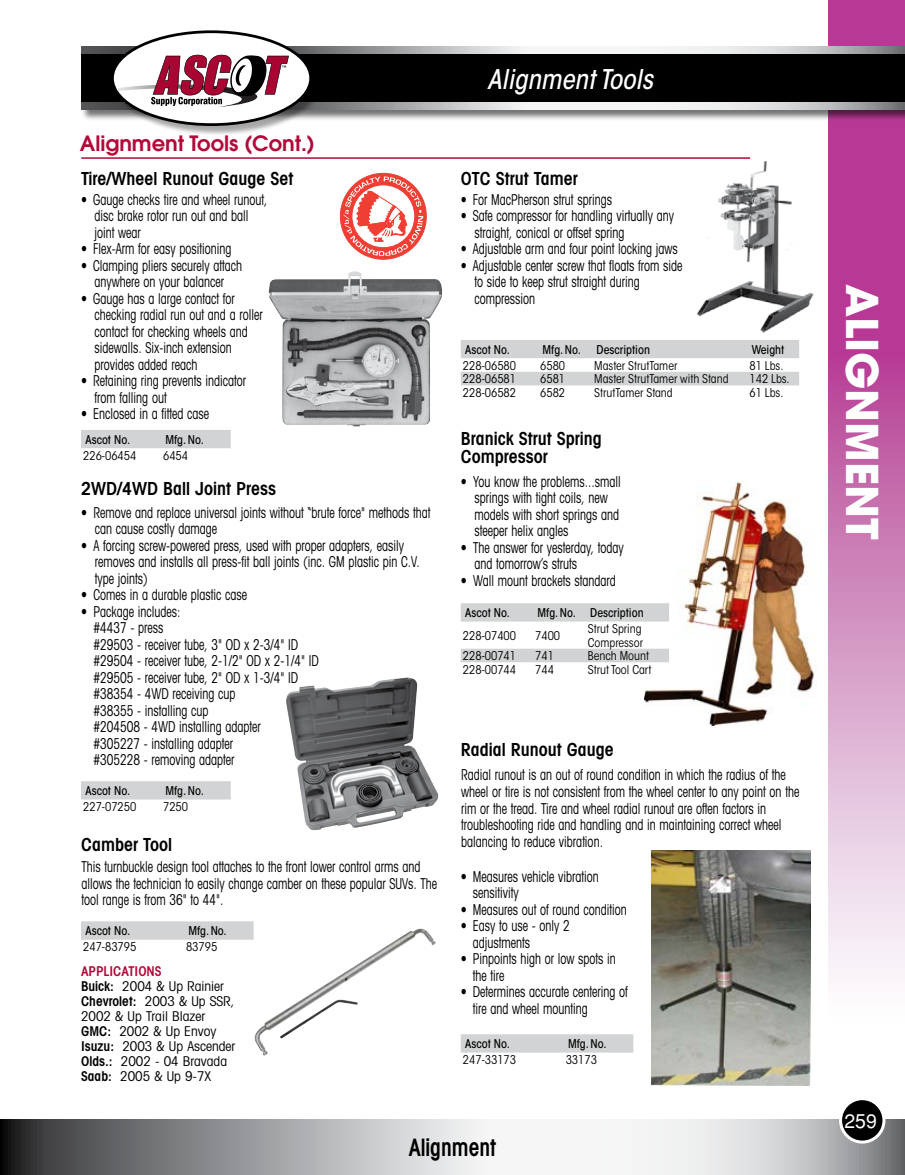
<style>
.page{position:relative;width:905px;height:1175px;background:#fff}
.page>*{position:absolute;margin:0;border:0;box-sizing:border-box;transform-origin:0 0}
.t1{font:43.5px "ITC Avant Garde MM 740 750";color:#fff}
.t2{font:27px "ITC Avant Garde MM Oblique 455 450";color:#fff}
.t3{font:600 condensed 24px "Avant Garde";color:#000;scale:.9 1}
.t4{font:600 21px "Avant Garde";color:#b30838}
.t5{font:19.5px "Helvetica";color:#fff}
.t6{font:600 condensed 18px/18px "Avant Garde";color:#000}
.t7{font:condensed 15px/16.5px "Avant Garde";color:#000;scale:.8 1}
.t8{font:condensed 13.5px/15px "Avant Garde";color:#000}
.t9{font:12px/13.5px "ITC Avant Garde MM 325 450";color:#000}
.t10{font:12px "ITC Avant Garde MM 455 450";color:#000}
.s1{font-weight:600;color:#b30838}
.s2{font-weight:600}
</style>
<div class="page">
<svg style="left:828px;top:0;width:76px;height:979px;background:#cd7fb8"></svg>
<svg style="left:0;top:1119px;width:904px;height:55px"></svg>
<div style="left:840px;top:1098px;width:43px;height:44px;background:#000;border-radius:50%"></div>
<div style="left:839px;top:1097px;width:46px;height:46px;border:3px solid #fff;border-radius:50%"></div>
<div style="left:82px;top:47px;width:822px;height:74px;background:#000;opacity:.55"></div>
<svg style="left:81px;top:46px;width:823px;height:63px"></svg>
<div style="left:81px;top:54px;width:823px;height:47px;background:#000"></div>
<div style="left:112px;top:32px;width:210px;height:105px;background:#000;opacity:.35"></div>
<div style="left:112px;top:32px;width:199px;height:93px;background:#fff;border-radius:50%"></div>
<div style="left:111px;top:30px;width:201px;height:96px;border:3px solid #000;border-radius:50%"></div>
<svg style="left:118px;top:55px;width:171px;height:52px"></svg>
<img style="left:651px;top:851px;width:159px;height:234px">
<img style="left:286px;top:677px;width:153px;height:153px">
<img style="left:254px;top:928px;width:182px;height:127px">
<img style="left:268px;top:271px;width:174px;height:156px">
<img style="left:697px;top:162px;width:117px;height:171px">
<img style="left:644px;top:481px;width:173px;height:244px">
<div style="left:81px;top:430px;width:150px;height:18px;background:#d1d3d4"></div>
<svg style="left:460px;top:340px;width:339px;height:45px"></svg>
<svg style="left:460px;top:603px;width:209px;height:59px"></svg>
<div style="left:81px;top:781px;width:150px;height:18px;background:#d1d3d4"></div>
<div style="left:81px;top:921px;width:172px;height:18px;background:#d1d3d4"></div>
<div style="left:460px;top:1034px;width:173px;height:18px;background:#d1d3d4"></div>
<svg style="left:343px;top:176px;width:80px;height:80px"></svg>
<hr style="left:81px;top:157px;width:669px;height:2px;background:#b30838">
<h2 class="t2" style="left:487px;top:61px;width:167px">Alignment Tools</h2>
<h3 class="t4" style="left:80px;top:130px;width:236px">Alignment Tools (Cont.)</h3>
<p class="t6" style="left:81px;top:169px;width:214px">Tire/Wheel Runout Gauge Set</p>
<p class="t6" style="left:460px;top:169px;width:119px">OTC Strut Tamer</p>
<p class="t7" style="left:95px;top:191px;width:218px;text-indent:-14px">• Gauge checks tire and wheel runout, disc brake rotor run out and ball joint wear</p>
<p class="t7" style="left:81px;top:240px;width:190px">• Flex-Arm for easy positioning</p>
<p class="t7" style="left:81px;top:257px;width:203px;text-align:center">• Clamping pliers securely attach anywhere on your balancer</p>
<p class="t7" style="left:95px;top:290px;width:211px;text-indent:-14px">• Gauge has a large contact for checking radial run out and a roller contact for checking wheels and sidewalls. Six-inch extension provides added reach</p>
<p class="t7" style="left:95px;top:372px;width:191px;text-indent:-13px">• Retaining ring prevents indicator from falling out</p>
<p class="t7" style="left:81px;top:405px;width:162px">• Enclosed in a fitted case</p>
<p class="t10" style="left:86px;top:432px;width:46px">Ascot No.</p>
<p class="t10" style="left:165px;top:432px;width:40px">Mfg. No.</p>
<p class="t9" style="left:83px;top:449px;width:55px">226-06454</p>
<p class="t9" style="left:163px;top:449px;width:27px">6454</p>
<p class="t6" style="left:81px;top:479px;width:197px">2WD/4WD Ball Joint Press</p>
<p class="t7" style="left:95px;top:503px;width:421px;text-indent:-14px">• Remove and replace universal joints without “brute force" methods that can cause costly damage</p>
<p class="t7" style="left:95px;top:536px;width:407px;text-indent:-14px">• A forcing screw-powered press, used with proper adapters, easily removes and installs all press-fit ball joints (inc. GM plastic pin C.V. type joints)</p>
<p class="t7" style="left:81px;top:586px;width:209px">• Comes in a durable plastic case</p>
<p class="t7" style="left:93px;top:602px;width:283px;text-indent:-12px">• Package includes:<br>#4437 - press<br>#29503 - receiver tube, 3" OD x 2-3/4" ID #29504 - receiver tube, 2-1/2" OD x 2-1/4" ID #29505 - receiver tube, 2" OD x 1-3/4" ID #38354 - 4WD receiving cup<br>#38355 - installing cup<br>#204508 - 4WD installing adapter<br>#305227 - installing adapter<br>#305228 - removing adapter</p>
<p class="t10" style="left:86px;top:783px;width:46px">Ascot No.</p>
<p class="t10" style="left:165px;top:783px;width:40px">Mfg. No.</p>
<p class="t9" style="left:83px;top:800px;width:55px">227-07250</p>
<p class="t9" style="left:163px;top:800px;width:27px">7250</p>
<p class="t6" style="left:81px;top:835px;width:93px">Camber Tool</p>
<p class="t7" style="left:81px;top:858px;width:446px">This turnbuckle design tool attaches to the front lower control arms and allows the technician to easily change camber on these popular SUVs. The tool range is from 36" to 44".</p>
<p class="t10" style="left:86px;top:923px;width:46px">Ascot No.</p>
<p class="t10" style="left:188px;top:923px;width:40px">Mfg. No.</p>
<p class="t9" style="left:83px;top:940px;width:55px">247-83795</p>
<p class="t9" style="left:186px;top:940px;width:33px">83795</p>
<p class="t8" style="left:81px;top:963px;width:156px"><span class="s1">APPLICATIONS<br></span><span class="s2">Buick:</span> 2004 &amp; Up Rainier<br><span class="s2">Chevrolet:</span> 2003 &amp; Up SSR,<br>2002 &amp; Up Trail Blazer<br><span class="s2">GMC:</span> 2002 &amp; Up Envoy<br><span class="s2">Isuzu:</span> 2003 &amp; Up Ascender<br><span class="s2">Olds.:</span> 2002 - 04 Bravada<br><span class="s2">Saab:</span> 2005 &amp; Up 9-7X</p>
<p class="t7" style="left:461px;top:191px;width:190px">• For MacPherson strut springs</p>
<p class="t7" style="left:474px;top:207px;width:251px;text-indent:-14px">• Safe compressor for handling virtually any straight, conical or offset spring</p>
<p class="t7" style="left:461px;top:240px;width:272px">• Adjustable arm and four point locking jaws</p>
<p class="t7" style="left:474px;top:257px;width:261px;text-indent:-14px">• Adjustable center screw that floats from side to side to keep strut straight during compression</p>
<p class="t10" style="left:465px;top:342px;width:46px">Ascot No.</p>
<p class="t10" style="left:542px;top:342px;width:40px">Mfg. No.</p>
<p class="t10" style="left:596px;top:342px;width:55px">Description</p>
<p class="t10" style="left:752px;top:342px;width:34px">Weight</p>
<p class="t9" style="left:463px;top:359px;width:55px">228-06580</p>
<p class="t9" style="left:540px;top:359px;width:27px">6580</p>
<p class="t9" style="left:594px;top:359px;width:85px">Master StrutTamer</p>
<p class="t9" style="left:749px;top:359px;width:36px">81 Lbs.</p>
<p class="t9" style="left:463px;top:372px;width:55px">228-06581</p>
<p class="t9" style="left:540px;top:372px;width:27px">6581</p>
<p class="t9" style="left:594px;top:372px;width:136px">Master StrutTamer with Stand</p>
<p class="t9" style="left:749px;top:372px;width:42px">142 Lbs.</p>
<p class="t9" style="left:463px;top:386px;width:55px">228-06582</p>
<p class="t9" style="left:540px;top:386px;width:27px">6582</p>
<p class="t9" style="left:594px;top:386px;width:80px">StrutTamer Stand</p>
<p class="t9" style="left:749px;top:386px;width:36px">61 Lbs.</p>
<p class="t6" style="left:460px;top:429px;width:143px">Branick Strut Spring<br>Compressor</p>
<p class="t7" style="left:474px;top:473px;width:185px;text-indent:-14px">• You know the problems...small springs with tight coils, new models with short springs and steeper helix angles</p>
<p class="t7" style="left:474px;top:539px;width:188px;text-indent:-14px">• The answer for yesterday, today and tomorrow’s struts</p>
<p class="t7" style="left:461px;top:572px;width:195px">• Wall mount brackets standard</p>
<p class="t10" style="left:465px;top:605px;width:46px">Ascot No.</p>
<p class="t10" style="left:537px;top:605px;width:108px">Mfg. No. Description</p>
<p class="t9" style="left:463px;top:629px;width:55px">228-07400</p>
<p class="t9" style="left:535px;top:629px;width:27px">7400</p>
<p class="t9" style="left:588px;top:622px;width:57px">Strut Spring<br>Compressor</p>
<p class="t9" style="left:463px;top:649px;width:55px">228-00741</p>
<p class="t9" style="left:535px;top:649px;width:20px">741</p>
<p class="t9" style="left:588px;top:649px;width:63px">Bench Mount</p>
<p class="t9" style="left:463px;top:663px;width:55px">228-00744</p>
<p class="t9" style="left:535px;top:663px;width:20px">744</p>
<p class="t9" style="left:588px;top:663px;width:65px">Strut Tool Cart</p>
<p class="t6" style="left:460px;top:740px;width:155px">Radial Runout Gauge</p>
<p class="t7" style="left:461px;top:766px;width:424px">Radial runout is an out of round condition in which the radius of the wheel or tire is not consistent from the wheel center to any point on the rim or the tread. Tire and wheel radial runout are often factors in troubleshooting ride and handling and in maintaining correct wheel balancing to reduce vibration.</p>
<p class="t7" style="left:473px;top:867px;width:159px;text-indent:-12px">• Measures vehicle vibration sensitivity</p>
<p class="t7" style="left:461px;top:900px;width:209px">• Measures out of round condition</p>
<p class="t7" style="left:473px;top:917px;width:123px;text-indent:-12px">• Easy to use - only 2 adjustments</p>
<p class="t7" style="left:473px;top:950px;width:180px;text-indent:-12px">• Pinpoints high or low spots in the tire</p>
<p class="t7" style="left:473px;top:983px;width:195px;text-indent:-12px">• Determines accurate centering of tire and wheel mounting</p>
<p class="t10" style="left:465px;top:1036px;width:46px">Ascot No.</p>
<p class="t10" style="left:568px;top:1036px;width:40px">Mfg. No.</p>
<p class="t9" style="left:463px;top:1053px;width:55px">247-33173</p>
<p class="t9" style="left:565px;top:1053px;width:33px">33173</p>
<h3 class="t3" style="left:408px;top:1132px;width:99px">Alignment</h3>
<h1 class="t1" style="left:887px;top:283px;width:257px;rotate:90deg">ALIGNMENT</h1>
<h3 class="t5" style="left:844px;top:1109px;width:34px">259</h3>
</div>
